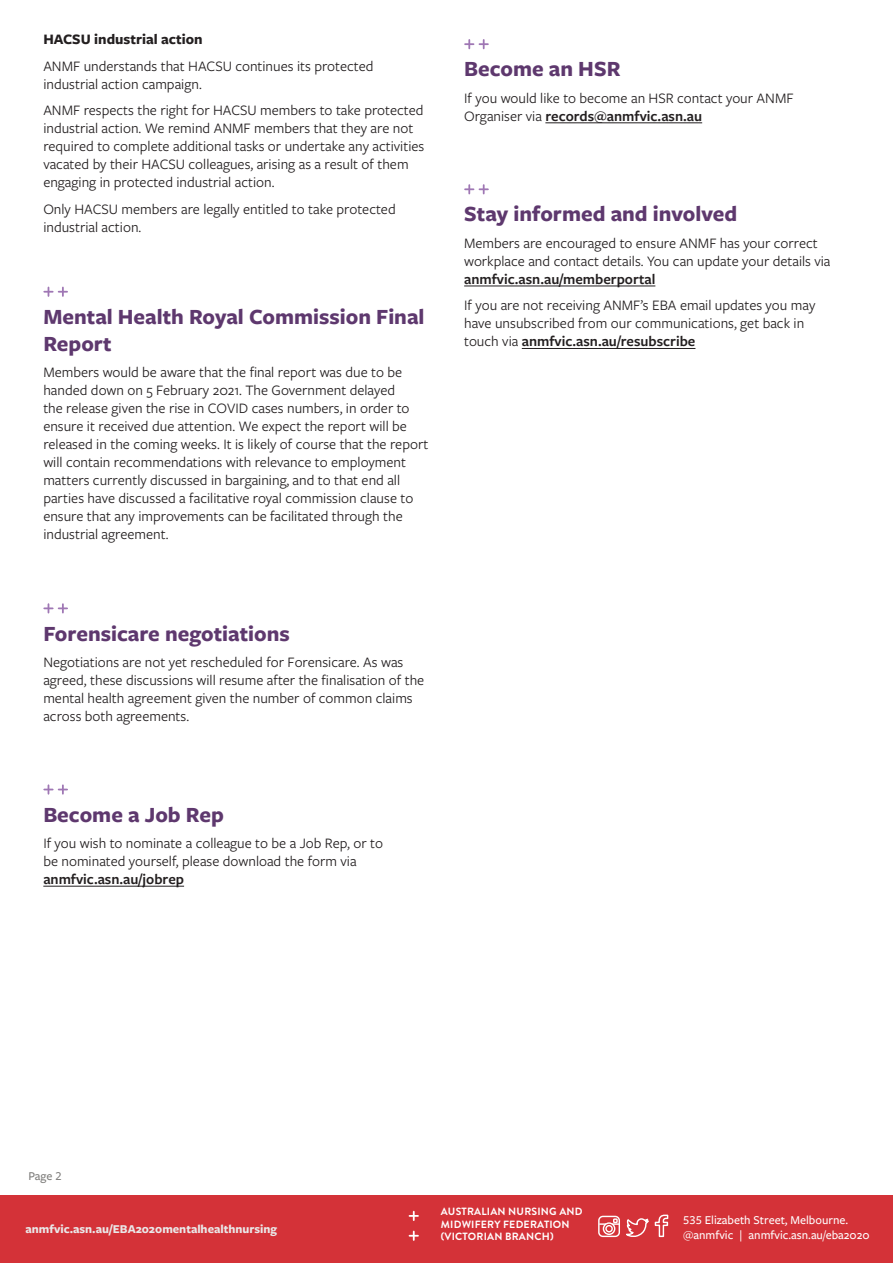
<style>
.page{position:relative;width:893px;height:1263px;background:#fff}
.page>*{position:absolute;margin:0;border:0;box-sizing:border-box;transform-origin:0 0}
.Subheading{font:700 22.5px/27px "Freight Sans Pro";color:#5e386e}
.Heading-1{font:700 22.5px "Freight Sans Pro";color:#5e386e}
.Body{font:15px/18px "Freight Sans Pro";color:#231f20}
.Body-2{font:700 15px "Freight Sans Pro";color:#231f20}
.t1{font:500 12.45px/15px "Freight Sans Pro";color:#fff}
.t2{font:700 12.45px "Freight Sans Pro";color:#e9e8e8}
.t3{font:500 12.45px "Freight Sans Pro";color:#7d7c7a}
.t4{font:700 10.5px/12.6px "Brandon Grotesque";letter-spacing:.02em;color:#fff}
.s1{font-weight:600}
</style>
<div class="page">
<div style="left:0;top:1195px;width:893px;height:68px;background:#d43238"></div>
<svg style="left:598px;top:1214px;width:71px;height:24px"></svg>
<svg style="left:409px;top:1211px;width:9px;height:9px"></svg>
<svg style="left:409px;top:1231px;width:9px;height:9px"></svg>
<hr style="left:43px;top:886px;width:141px;height:1px;background:#231f20">
<svg style="left:44px;top:287px;width:9px;height:9px"></svg>
<svg style="left:59px;top:287px;width:8px;height:9px"></svg>
<svg style="left:44px;top:604px;width:9px;height:9px"></svg>
<svg style="left:59px;top:604px;width:8px;height:9px"></svg>
<svg style="left:44px;top:785px;width:9px;height:9px"></svg>
<svg style="left:59px;top:785px;width:8px;height:9px"></svg>
<hr style="left:545px;top:123px;width:157px;height:1px;background:#231f20">
<hr style="left:464px;top:286px;width:191px;height:1px;background:#231f20">
<hr style="left:522px;top:348px;width:173px;height:1px;background:#231f20">
<svg style="left:465px;top:40px;width:23px;height:8px"></svg>
<svg style="left:465px;top:185px;width:23px;height:9px"></svg>
<p class="Body-2" style="left:43px;top:29px;width:161px">HACSU industrial action</p>
<p class="Body" style="left:43px;top:56px;width:332px">ANMF understands that HACSU continues its protected industrial action campaign.</p>
<p class="Body" style="left:43px;top:101px;width:382px">ANMF respects the right for HACSU members to take protected industrial action. We remind ANMF members that they are not required to complete additional tasks or undertake any activities vacated by their HACSU colleagues, arising as a result of them engaging in protected industrial action.</p>
<p class="Body" style="left:43px;top:199px;width:354px">Only HACSU members are legally entitled to take protected industrial action.</p>
<p class="Subheading" style="left:43px;top:302px;width:383px">Mental Health Royal Commission Final<br>Report</p>
<p class="Body" style="left:43px;top:363px;width:387px">Members would be aware that the final report was due to be handed down on 5 February 2021. The Government delayed<br>the release given the rise in COVID cases numbers, in order to ensure it received due attention. We expect the report will be released in the coming weeks. It is likely of course that the report will contain recommendations with relevance to employment matters currently discussed in bargaining, and to that end all parties have discussed a facilitative royal commission clause to ensure that any improvements can be facilitated through the industrial agreement.</p>
<p class="Subheading" style="left:43px;top:619px;width:248px">Forensicare negotiations</p>
<p class="Body" style="left:43px;top:652px;width:382px">Negotiations are not yet rescheduled for Forensicare. As was agreed, these discussions will resume after the finalisation of the mental health agreement given the number of common claims across both agreements.</p>
<p class="Heading-1" style="left:43px;top:799px;width:182px">Become a Job Rep</p>
<p class="Body" style="left:43px;top:834px;width:341px">If you wish to nominate a colleague to be a Job Rep, or to be nominated yourself, please download the form via <span class="s1">anmfvic.asn.au/jobrep</span></p>
<p class="Heading-1" style="left:464px;top:54px;width:158px">Become an HSR</p>
<p class="Body" style="left:464px;top:88px;width:331px">If you would like to become an HSR contact your ANMF<br>Organiser via <span class="s1">records@anmfvic.asn.au</span></p>
<p class="Heading-1" style="left:464px;top:199px;width:275px">Stay informed and involved</p>
<p class="Body" style="left:464px;top:233px;width:368px">Members are encouraged to ensure ANMF has your correct workplace and contact details. You can update your details via <span class="s1">anmfvic.asn.au/memberportal</span></p>
<p class="Body" style="left:464px;top:296px;width:353px">If you are not receiving ANMF’s EBA email updates you may have unsubscribed from our communications, get back in touch via <span class="s1">anmfvic.asn.au/resubscribe</span></p>
<p class="t3" style="left:28px;top:1167px;width:35px">Page 2</p>
<p class="t2" style="left:26px;top:1221px;width:253px">anmfvic.asn.au/EBA2020mentalhealthnursing</p>
<p class="t4" style="left:441px;top:1205px;width:143px">AUSTRALIAN NURSING AND<br>MIDWIFERY FEDERATION (VICTORIAN BRANCH)</p>
<p class="t1" style="left:683px;top:1212px;width:188px">535 Elizabeth Street, Melbourne. @anmfvic | anmfvic.asn.au/eba2020</p>
</div>
